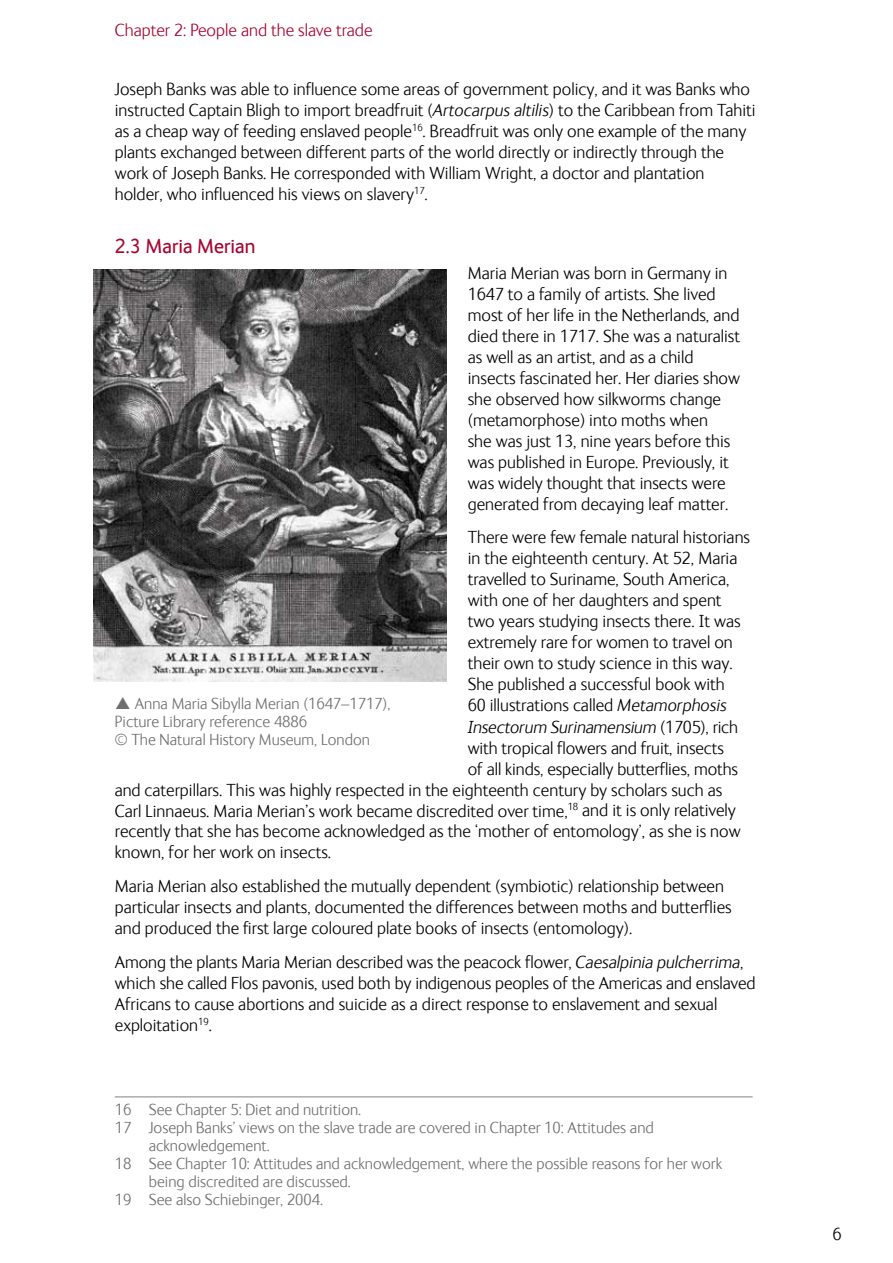
<style>
.page{position:relative;width:893px;height:1263px;background:#fff}
.page>*{position:absolute;margin:0;border:0;box-sizing:border-box;transform-origin:0 0}
.t1{font:21px "NHM Ingrid";color:#a70532}
.t2{font:300 18px/21px "NHM Ingrid";color:#000}
.t3{font:italic 300 18px "NHM Ingrid";letter-spacing:-.01em;color:#000}
.t4{font:300 18px "NHM Ingrid";color:#a70532}
.t5{font:300 16.5px/18px "NHM Ingrid";color:#6d6f71}
.s1{font-style:italic}
.s2{font-style:normal}
</style>
<div class="page">
<hr style="left:115px;top:1096px;width:638px;height:1px;background:#808285">
<img style="left:94px;top:270px;width:352px;height:411px">
<p class="t4" style="left:115px;top:21px;width:259px">Chapter 2: People and the slave trade</p>
<p class="t2" style="left:115px;top:78px;width:642px">Joseph Banks was able to influence some areas of government policy, and it was Banks who instructed Captain Bligh to import breadfruit (<span class="s1">Artocarpus altilis</span>) to the Caribbean from Tahiti as a cheap way of feeding enslaved people<sup>16</sup>. Breadfruit was only one example of the many plants exchanged between different parts of the world directly or indirectly through the work of Joseph Banks. He corresponded with William Wright, a doctor and plantation holder, who influenced his views on slavery<sup>17</sup>.</p>
<p class="t1" style="left:115px;top:235px;width:142px">2.3 Maria Merian</p>
<p class="t2" style="left:468px;top:262px;width:274px">Maria Merian was born in Germany in 1647 to a family of artists. She lived most of her life in the Netherlands, and died there in 1717. She was a naturalist as well as an artist, and as a child insects fascinated her. Her diaries show she observed how silkworms change (metamorphose) into moths when<br>she was just 13, nine years before this was published in Europe. Previously, it was widely thought that insects were generated from decaying leaf matter.</p>
<p class="t2" style="left:468px;top:527px;width:284px">There were few female natural historians</p>
<p class="t2" style="left:468px;top:548px;width:271px">in the eighteenth century. At 52, Maria</p>
<p class="t2" style="left:468px;top:569px;width:263px">travelled to Suriname, South America,</p>
<p class="t2" style="left:468px;top:590px;width:255px">with one of her daughters and spent</p>
<p class="t2" style="left:468px;top:611px;width:274px">two years studying insects there. It was</p>
<p class="t2" style="left:468px;top:632px;width:267px">extremely rare for women to travel on</p>
<p class="t2" style="left:468px;top:653px;width:266px">their own to study science in this way.</p>
<p class="t2" style="left:468px;top:674px;width:258px">She published a successful book with</p>
<p class="t2" style="left:468px;top:695px;width:260px">60 illustrations called <span class="s1">Metamorphosis</span></p>
<p class="t3" style="left:468px;top:717px;width:272px">Insectorum Surinamensium <span class="s2">(1705), rich</span></p>
<p class="t2" style="left:468px;top:737px;width:258px">with tropical flowers and fruit, insects</p>
<p class="t2" style="left:468px;top:758px;width:272px">of all kinds, especially butterflies, moths</p>
<p class="t2" style="left:115px;top:779px;width:609px">and caterpillars. This was highly respected in the eighteenth century by scholars such as</p>
<p class="t2" style="left:115px;top:800px;width:623px">Carl Linnaeus. Maria Merian’s work became discredited over time,<sup>18</sup> and it is only relatively</p>
<p class="t2" style="left:115px;top:821px;width:627px">recently that she has become acknowledged as the ‘mother of entomology’, as she is now</p>
<p class="t2" style="left:115px;top:842px;width:218px">known, for her work on insects.</p>
<p class="t2" style="left:115px;top:876px;width:618px">Maria Merian also established the mutually dependent (symbiotic) relationship between particular insects and plants, documented the differences between moths and butterflies and produced the first large coloured plate books of insects (entomology).</p>
<p class="t2" style="left:115px;top:952px;width:642px">Among the plants Maria Merian described was the peacock flower, <span class="s1">Caesalpinia pulcherrima</span>, which she called Flos pavonis, used both by indigenous peoples of the Americas and enslaved Africans to cause abortions and suicide as a direct response to enslavement and sexual exploitation<sup>19</sup>.</p>
<p class="t5" style="left:115px;top:695px;width:277px;text-indent:20px">Anna Maria Sibylla Merian (1647–1717),<br>Picture Library reference 4886<br>© The Natural History Museum, London</p>
<p class="t5" style="left:115px;top:1101px;width:248px">16 See Chapter 5: Diet and nutrition.</p>
<p class="t5" style="left:115px;top:1119px;width:541px">17 Joseph Banks’ views on the slave trade are covered in Chapter 10: Attitudes and</p>
<p class="t5" style="left:149px;top:1137px;width:122px">acknowledgement.</p>
<p class="t5" style="left:115px;top:1155px;width:609px">18 See Chapter 10: Attitudes and acknowledgement, where the possible reasons for her work</p>
<p class="t5" style="left:149px;top:1173px;width:204px">being discredited are discussed.</p>
<p class="t5" style="left:115px;top:1191px;width:210px">19 See also Schiebinger, 2004.</p>
<p class="t2" style="left:832px;top:1224px;width:10px">6</p>
</div>
